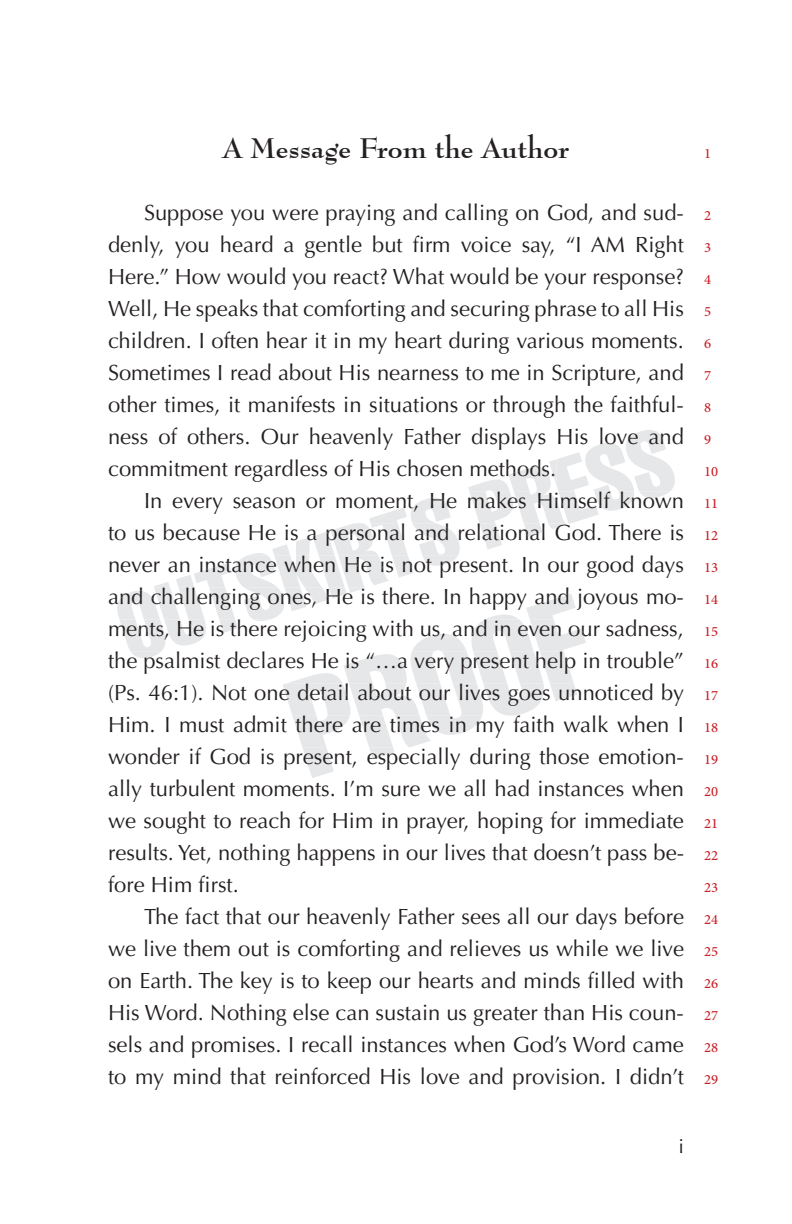
<style>
.page{position:relative;width:792px;height:1224px;background:#fff}
.page>*{position:absolute;margin:0;border:0;box-sizing:border-box;transform-origin:0 0}
.t1{font:700 28px "Bernhard Modern BT";color:#231f20}
.t2{font:22px/32px "Optima LT Std";color:#231f20;text-align:justify}
.t3{font:20px/32px "Adobe Arabic";color:#c82026}
.t4{font:20px "Optima LT Std";color:#231f20}
</style>
<div class="page">
<svg style="left:154px;top:450px;width:521px;height:138px"></svg>
<svg style="left:590px;top:430px;width:76px;height:20px"></svg>
<svg style="left:484px;top:459px;width:72px;height:23px"></svg>
<svg style="left:383px;top:491px;width:287px;height:23px"></svg>
<svg style="left:282px;top:524px;width:288px;height:22px"></svg>
<svg style="left:180px;top:556px;width:278px;height:22px"></svg>
<svg style="left:117px;top:588px;width:469px;height:190px"></svg>
<p class="t1" style="left:223px;top:130px;width:348px">A Message From the Author</p>
<p class="t2" style="left:108px;top:197px;width:578px;text-indent:36px">Suppose you were praying and calling on God, and sud&shy;denly, you heard a gentle but firm voice say, “I AM Right Here.” How would you react? What would be your response?<br>Well, He speaks that comforting and securing phrase to all His children. I often hear it in my heart during various moments.<br>Sometimes I read about His nearness to me in Scripture, and other times, it manifests in situations or through the faithful-</p>
<p class="t2" style="left:108px;top:421px;width:577px">ness of others. Our heavenly Father displays His love and commitment regardless of His chosen methods.</p>
<p class="t2" style="left:108px;top:485px;width:578px;text-indent:36px">In every season or moment, He makes Himself known to us because He is a personal and relational God. There is never an instance when He is not present. In our good days and challenging ones, He is there. In happy and joyous mo&shy;ments, He is there rejoicing with us, and in even our sadness, the psalmist declares He is “…a very present help in trouble”</p>
<p class="t2" style="left:108px;top:677px;width:578px">(Ps. 46:1). Not one detail about our lives goes unnoticed by Him. I must admit there are times in my faith walk when I wonder if God is present, especially during those emotion-</p>
<p class="t2" style="left:108px;top:773px;width:578px">ally turbulent moments. I’m sure we all had instances when we sought to reach for Him in prayer, hoping for immediate results. Yet, nothing happens in our lives that doesn’t pass be&shy;fore Him first.</p>
<p class="t2" style="left:108px;top:901px;width:578px;text-indent:36px">The fact that our heavenly Father sees all our days before we live them out is comforting and relieves us while we live on Earth. The key is to keep our hearts and minds filled with His Word. Nothing else can sustain us greater than His coun&shy;sels and promises. I recall instances when God’s Word came to my mind that reinforced His love and provision. I didn’t</p>
<p class="t4" style="left:678px;top:1135px;width:7px">i</p>
<p class="t3" style="left:704px;top:135px;width:9px">1</p>
<p class="t3" style="left:704px;top:197px;width:16px">2<br>3<br>4<br>5<br>6<br>7<br>8<br>9<br>10<br>11<br>12<br>13<br>14<br>15<br>16<br>17<br>18<br>19<br>20<br>21<br>22<br>23<br>24<br>25<br>26<br>27<br>28<br>29</p>
</div>
